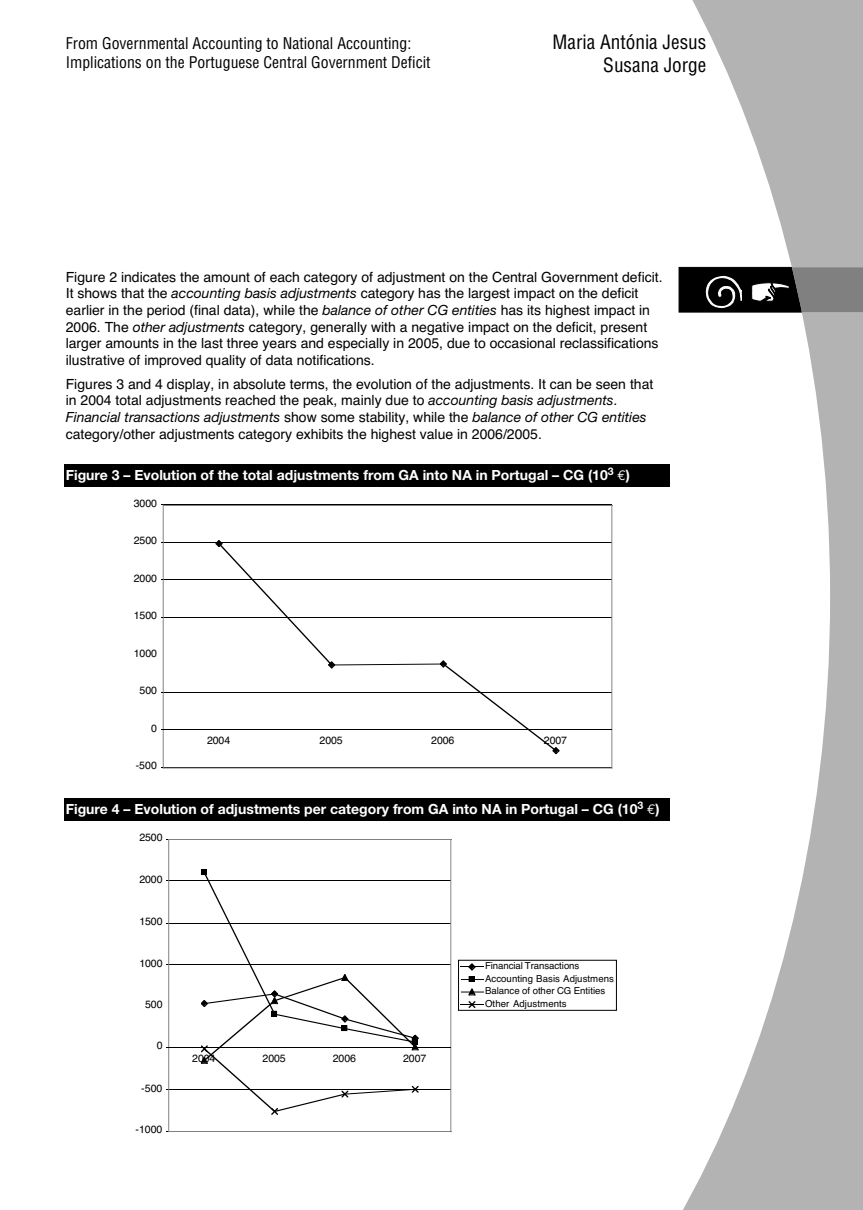
<style>
.page{position:relative;width:863px;height:1210px;background:#fff}
.page>*{position:absolute;margin:0;border:0;box-sizing:border-box;transform-origin:0 0}
.t1{font:condensed 19.25px/23.1px "Helvetica";color:#000;text-align:right}
.t2{font:condensed 15.75px/18.9px "Helvetica";color:#000}
.t3{font:14px/16.6px "Helvetica";color:#000}
.t4{font:700 14px "Helvetica Neue";color:#fff}
.t5{font:italic 14px "Helvetica Neue";color:#000}
.t6{font:10.67px "Helvetica";letter-spacing:-.01em;color:#000}
.t7{font:9.62px/12.4px "Helvetica";color:#000}
.s1{font-family:"Helvetica Neue";font-style:italic}
.s2{font-family:"Helvetica";font-style:normal}
.s3{font-family:"Euro Mono";font-weight:400}
</style>
<div class="page">
<svg style="left:678px;top:0;width:185px;height:1209px"></svg>
<svg style="left:679px;top:267px;width:184px;height:45px"></svg>
<div style="left:64px;top:464px;width:605px;height:22px;background:#000"></div>
<svg style="left:161px;top:504px;width:452px;height:265px"></svg>
<div style="left:64px;top:797px;width:605px;height:23px;background:#000"></div>
<svg style="left:166px;top:839px;width:451px;height:294px"></svg>
<p class="t2" style="left:66px;top:35px;width:366px">From Governmental Accounting to National Accounting:<br>Implications on the Portuguese Central Government Deficit</p>
<h1 class="t1" style="left:552px;top:32px;width:155px">Maria Antónia Jesus<br>Susana Jorge</h1>
<p class="t3" style="left:66px;top:270px;width:598px">Figure 2 indicates the amount of each category of adjustment on the Central Government deficit.<br>It shows that the <span class="s1">accounting basis adjustments</span> category has the largest impact on the deficit earlier in the period (final data), while the <span class="s1">balance of other CG entities</span> has its highest impact in 2006. The <span class="s1">other adjustments</span> category, generally with a negative impact on the deficit, present larger amounts in the last three years and especially in 2005, due to occasional reclassifications ilustrative of improved quality of data notifications.</p>
<p class="t3" style="left:66px;top:377px;width:589px">Figures 3 and 4 display, in absolute terms, the evolution of the adjustments. It can be seen that in 2004 total adjustments reached the peak, mainly due to <span class="s1">accounting basis adjustments</span>.</p>
<p class="t5" style="left:66px;top:412px;width:582px">Financial transactions adjustments <span class="s2">show some stability, while the</span> balance of other CG entities</p>
<p class="t3" style="left:66px;top:427px;width:478px">category/other adjustments category exhibits the highest value in 2006/2005.</p>
<p class="t4" style="left:66px;top:470px;width:566px">Figure 3 – Evolution of the total adjustments from GA into NA in Portugal – CG (10<sup>3</sup> <span class="s3">€</span>)</p>
<p class="t6" style="left:134px;top:499px;width:25px">3000</p>
<p class="t6" style="left:134px;top:536px;width:25px">2500</p>
<p class="t6" style="left:134px;top:574px;width:25px">2000</p>
<p class="t6" style="left:134px;top:611px;width:25px">1500</p>
<p class="t6" style="left:134px;top:649px;width:25px">1000</p>
<p class="t6" style="left:140px;top:686px;width:19px">500</p>
<p class="t6" style="left:151px;top:724px;width:7px">0</p>
<p class="t6" style="left:136px;top:761px;width:23px">-500</p>
<p class="t6" style="left:207px;top:736px;width:25px">2004</p>
<p class="t6" style="left:320px;top:736px;width:25px">2005</p>
<p class="t6" style="left:431px;top:736px;width:25px">2006</p>
<p class="t6" style="left:544px;top:736px;width:25px">2007</p>
<p class="t4" style="left:66px;top:803px;width:595px">Figure 4 – Evolution of adjustments per category from GA into NA in Portugal – CG (10<sup>3</sup> <span class="s3">€</span>)</p>
<p class="t6" style="left:139px;top:833px;width:25px">2500</p>
<p class="t6" style="left:139px;top:875px;width:25px">2000</p>
<p class="t6" style="left:139px;top:917px;width:25px">1500</p>
<p class="t6" style="left:139px;top:958px;width:25px">1000</p>
<p class="t6" style="left:145px;top:1000px;width:19px">500</p>
<p class="t6" style="left:157px;top:1041px;width:7px">0</p>
<p class="t6" style="left:141px;top:1083px;width:23px">-500</p>
<p class="t6" style="left:135px;top:1125px;width:28px">-1000</p>
<p class="t6" style="left:192px;top:1054px;width:25px">2004</p>
<p class="t6" style="left:263px;top:1054px;width:25px">2005</p>
<p class="t6" style="left:333px;top:1054px;width:25px">2006</p>
<p class="t6" style="left:403px;top:1054px;width:25px">2007</p>
<p class="t7" style="left:485px;top:960px;width:130px">Financial Transactions<br>Accounting Basis Adjustmens<br>Balance of other CG Entities<br>Other Adjustments</p>
</div>
